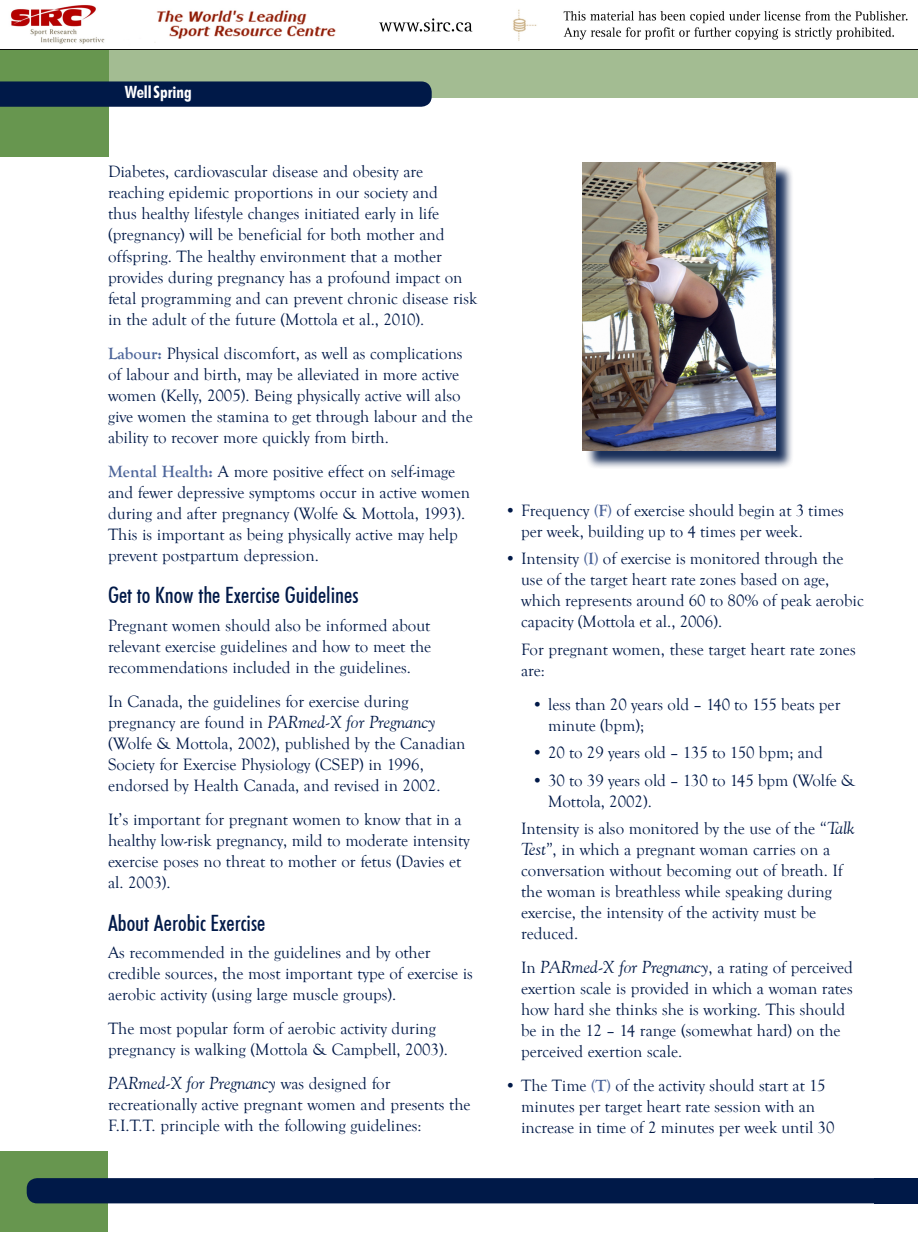
<style>
.page{position:relative;width:918px;height:1235px;background:#fff}
.page>*{position:absolute;margin:0;border:0;box-sizing:border-box;transform-origin:0 0}
.Heading_1{font:500 condensed 22.5px "Futura BT";color:#001948}
.t1{font:italic 17.25px "Goudy Old Style BT";color:#001948}
.Normal_Indented{font:16.8px/21px "Goudy Old Style T";color:#001948}
.Normal_Bullet{font:16.8px/21px "Goudy Old Style T";color:#001948}
.Normal_Indented_Bull{font:16.8px/21px "Goudy Old Style T";color:#001948}
.t2{font:700 condensed 16.8px "Futura BT";color:#fff}
.s1{font-weight:700;color:#4e669b}
.s2{font-family:"Goudy Old Style T";font-style:normal;font-size:16.8px}
.s3{font-family:"Goudy Old Style BT";font-style:italic;font-size:17.25px}
</style>
<div class="page">
<div style="left:0;top:44px;width:918px;height:54px;background:#a3bc92"></div>
<div style="left:0;top:44px;width:108px;height:112px;background:#67964f"></div>
<div style="left:0;top:1151px;width:108px;height:81px;background:#67964f"></div>
<svg style="left:0;top:81px;width:432px;height:26px;background:#051e4a"></svg>
<div style="left:27px;top:1178px;width:885px;height:25px;background:#001948;border-radius:10px"></div>
<div style="left:875px;top:1178px;width:43px;height:25px;background:#001948"></div>
<div style="left:585px;top:165px;width:209px;height:304px;background:#001948;opacity:.9"></div>
<img style="left:583px;top:162px;width:192px;height:288px">
<img style="left:0;top:5px;width:918px;height:44px">
<p class="t2" style="left:125px;top:82px;width:68px">WellSpring</p>
<p class="Normal_Indented" style="left:108px;top:162px;width:371px">Diabetes, cardiovascular disease and obesity are reaching epidemic proportions in our society and<br>thus healthy lifestyle changes initiated early in life (pregnancy) will be beneficial for both mother and offspring. The healthy environment that a mother provides during pregnancy has a profound impact on fetal programming and can prevent chronic disease risk in the adult of the future (Mottola et al., 2010).</p>
<p class="Normal_Indented" style="left:108px;top:343px;width:366px"><span class="s1">Labour:</span> Physical discomfort, as well as complications of labour and birth, may be alleviated in more active women (Kelly, 2005). Being physically active will also give women the stamina to get through labour and the ability to recover more quickly from birth.</p>
<p class="Normal_Indented" style="left:108px;top:461px;width:364px"><span class="s1">Mental Health:</span> A more positive effect on self-image and fewer depressive symptoms occur in active women during and after pregnancy (Wolfe &amp; Mottola, 1993).<br>This is important as being physically active may help prevent postpartum depression.</p>
<p class="Heading_1" style="left:108px;top:581px;width:252px">Get to Know the Exercise Guidelines</p>
<p class="Normal_Indented" style="left:108px;top:615px;width:325px;text-align:justify">Pregnant women should also be informed about relevant exercise guidelines and how to meet the recommendations included in the guidelines.</p>
<p class="Normal_Indented" style="left:108px;top:691px;width:302px">In Canada, the guidelines for exercise during</p>
<p class="t1" style="left:108px;top:711px;width:329px"><span class="s2">pregnancy are found in</span> PARmed-X for Pregnancy</p>
<p class="Normal_Indented" style="left:108px;top:733px;width:359px">(Wolfe &amp; Mottola, 2002), published by the Canadian<br>Society for Exercise Physiology (CSEP) in 1996, endorsed by Health Canada, and revised in 2002.</p>
<p class="Normal_Indented" style="left:108px;top:809px;width:363px">It’s important for pregnant women to know that in a healthy low-risk pregnancy, mild to moderate intensity exercise poses no threat to mother or fetus (Davies et al. 2003).</p>
<p class="Heading_1" style="left:108px;top:909px;width:159px">About Aerobic Exercise</p>
<p class="Normal_Indented" style="left:108px;top:942px;width:367px">As recommended in the guidelines and by other credible sources, the most important type of exercise is aerobic activity (using large muscle groups).</p>
<p class="Normal_Indented" style="left:108px;top:1018px;width:341px">The most popular form of aerobic activity during pregnancy is walking (Mottola &amp; Campbell, 2003).</p>
<p class="t1" style="left:108px;top:1072px;width:284px">PARmed-X for Pregnancy <span class="s2">was designed for</span></p>
<p class="Normal_Indented" style="left:108px;top:1094px;width:364px">recreationally active pregnant women and presents the<br>F.I.T.T. principle with the following guidelines:</p>
<p class="Normal_Bullet" style="left:521px;top:500px;width:324px;text-indent:-16px">• Frequency <span class="s1">(F)</span> of exercise should begin at 3 times per week, building up to 4 times per week.</p>
<p class="Normal_Bullet" style="left:521px;top:548px;width:344px;text-indent:-16px">• Intensity <span class="s1">(I)</span> of exercise is monitored through the use of the target heart rate zones based on age, which represents around 60 to 80% of peak aerobic capacity (Mottola et al., 2006).</p>
<p class="Normal_Indented" style="left:521px;top:639px;width:336px">For pregnant women, these target heart rate zones are:</p>
<p class="Normal_Indented_Bull" style="left:548px;top:694px;width:294px;text-indent:-16px">• less than 20 years old – 140 to 155 beats per minute (bpm);</p>
<p class="Normal_Indented_Bull" style="left:532px;top:742px;width:293px">• 20 to 29 years old – 135 to 150 bpm; and</p>
<p class="Normal_Indented_Bull" style="left:548px;top:770px;width:309px;text-indent:-16px">• 30 to 39 years old – 130 to 145 bpm (Wolfe &amp;<br>Mottola, 2002).</p>
<p class="Normal_Indented" style="left:521px;top:818px;width:335px">Intensity is also monitored by the use of the <span class="s3">“Talk Test”</span>, in which a pregnant woman carries on a conversation without becoming out of breath. If the woman is breathless while speaking during exercise, the intensity of the activity must be reduced.</p>
<p class="Normal_Indented" style="left:521px;top:957px;width:333px">In <span class="s3">PARmed-X for Pregnancy</span>, a rating of perceived exertion scale is provided in which a woman rates how hard she thinks she is working. This should be in the 12 – 14 range (somewhat hard) on the perceived exertion scale.</p>
<p class="Normal_Bullet" style="left:521px;top:1075px;width:315px;text-indent:-16px">• The Time <span class="s1">(T)</span> of the activity should start at 15 minutes per target heart rate session with an increase in time of 2 minutes per week until 30</p>
</div>
